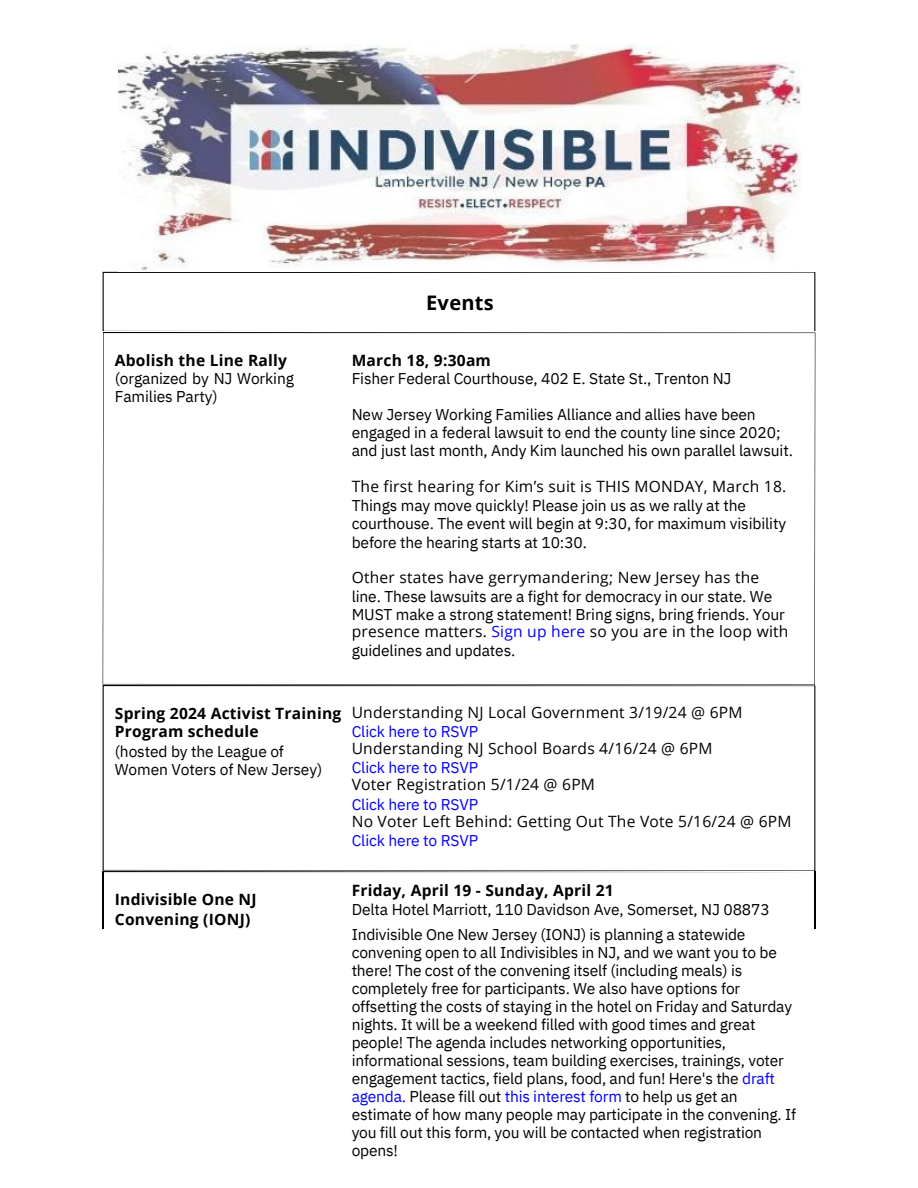
<style>
.page{position:relative;width:918px;height:1188px;background:#fff}
.page>*{position:absolute;margin:0;border:0;box-sizing:border-box;transform-origin:0 0}
.t1{font:700 20.1px "Open Sans";letter-spacing:.015em;color:#000}
.t2{font:15.6px/18px "IBM Plex Sans";letter-spacing:-.01em;color:#000}
.t3{font:15.6px "Open Sans";letter-spacing:.015em;color:#000}
.t4{font:700 15.6px/18px "Open Sans";letter-spacing:.015em;color:#000}
.t5{font:15.6px "IBM Plex Sans";letter-spacing:-.01em;color:#0400ff}
.s1{color:#0400ff}
</style>
<div class="page">
<svg style="left:103px;top:272px;width:712px;height:59px"></svg>
<svg style="left:103px;top:332px;width:712px;height:353px"></svg>
<svg style="left:103px;top:685px;width:712px;height:186px"></svg>
<svg style="left:104px;top:871px;width:594px;height:1px"></svg>
<hr style="left:814px;top:871px;width:1px;height:58px;background:#000">
<hr style="left:103px;top:871px;width:1px;height:58px;background:#000">
<img style="left:118px;top:45px;width:683px;height:226px">
<p class="t4" style="left:115px;top:351px;width:174px">Abolish the Line Rally</p>
<p class="t2" style="left:115px;top:369px;width:181px">(organized by NJ Working<br>Families Party)</p>
<h1 class="t1" style="left:426px;top:289px;width:69px">Events</h1>
<h2 class="t4" style="left:352px;top:351px;width:141px">March 18, 9:30am</h2>
<p class="t2" style="left:352px;top:369px;width:381px">Fisher Federal Courthouse, 402 E. State St., Trenton NJ</p>
<p class="t2" style="left:352px;top:405px;width:443px">New Jersey Working Families Alliance and allies have been engaged in a federal lawsuit to end the county line since 2020; and just last month, Andy Kim launched his own parallel lawsuit.</p>
<p class="t3" style="left:352px;top:475px;width:436px">The first hearing for Kim’s suit is THIS MONDAY, March 18.</p>
<p class="t2" style="left:352px;top:496px;width:396px">Things may move quickly! Please join us as we rally at the</p>
<p class="t2" style="left:352px;top:514px;width:436px">courthouse. The event will begin at 9:30, for maximum visibility</p>
<p class="t2" style="left:352px;top:533px;width:237px">before the hearing starts at 10:30.</p>
<p class="t3" style="left:352px;top:566px;width:409px">Other states have gerrymandering; New Jersey has the</p>
<h2 class="t2" style="left:352px;top:587px;width:435px">line. These lawsuits are a fight for democracy in our state. We<br>MUST make a strong statement! Bring signs, bring friends. Your</h2>
<h2 class="t3" style="left:352px;top:620px;width:438px">presence matters. <span class="s1">Sign up here</span> so you are in the loop with</h2>
<h2 class="t2" style="left:352px;top:641px;width:165px">guidelines and updates.</h2>
<p class="t4" style="left:115px;top:704px;width:228px">Spring 2024 Activist Training<br>Program schedule</p>
<p class="t2" style="left:115px;top:742px;width:209px">(hosted by the League of<br>Women Voters of New Jersey)</p>
<p class="t3" style="left:352px;top:701px;width:392px">Understanding NJ Local Government 3/19/24 @ 6PM</p>
<p class="t5" style="left:352px;top:721px;width:128px">Click here to RSVP</p>
<p class="t3" style="left:352px;top:737px;width:362px">Understanding NJ School Boards 4/16/24 @ 6PM</p>
<p class="t5" style="left:352px;top:757px;width:128px">Click here to RSVP</p>
<p class="t3" style="left:352px;top:773px;width:245px">Voter Registration 5/1/24 @ 6PM</p>
<p class="t5" style="left:352px;top:794px;width:128px">Click here to RSVP</p>
<p class="t3" style="left:352px;top:811px;width:441px">No Voter Left Behind: Getting Out The Vote 5/16/24 @ 6PM</p>
<h2 class="t5" style="left:352px;top:830px;width:128px">Click here to RSVP</h2>
<h2 class="t4" style="left:115px;top:890px;width:143px">Indivisible One NJ</h2>
<p class="t4" style="left:115px;top:910px;width:137px">Convening (IONJ)</p>
<p class="t4" style="left:352px;top:881px;width:264px">Friday, April 19 - Sunday, April 21</p>
<p class="t2" style="left:352px;top:900px;width:420px">Delta Hotel Marriott, 110 Davidson Ave, Somerset, NJ 08873</p>
<p class="t2" style="left:352px;top:925px;width:427px">Indivisible One New Jersey (IONJ) is planning a statewide convening open to all Indivisibles in NJ, and we want you to be there! The cost of the convening itself (including meals) is completely free for participants. We also have options for</p>
<p class="t2" style="left:352px;top:997px;width:446px">offsetting the costs of staying in the hotel on Friday and Saturday nights. It will be a weekend filled with good times and great people! The agenda includes networking opportunities, informational sessions, team building exercises, trainings, voter engagement tactics, field plans, food, and fun! Here's the <span class="s1">draft agenda.</span> Please fill out <span class="s1">this interest form</span> to help us get an estimate of how many people may participate in the convening. If you fill out this form, you will be contacted when registration opens!</p>
</div>
